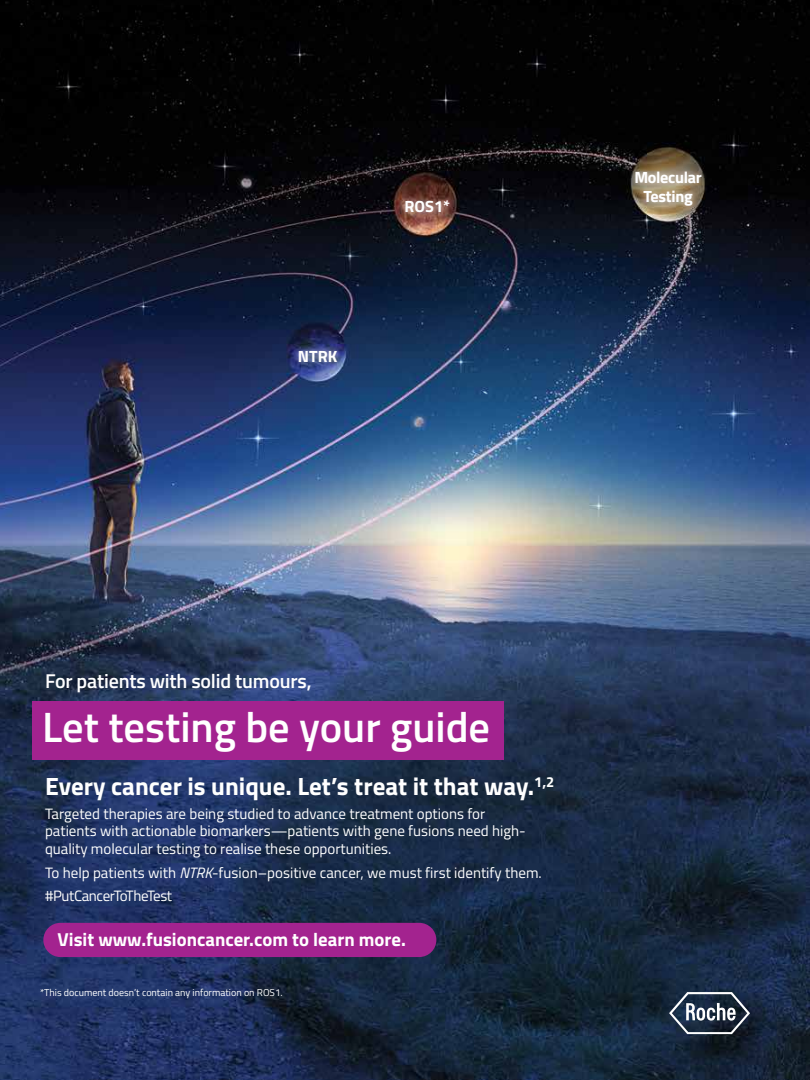
<style>
.page{position:relative;width:810px;height:1080px;background:#fff}
.page>*{position:absolute;margin:0;border:0;box-sizing:border-box;transform-origin:0 0}
.t1{font:600 42.5px "Titillium";color:#fff}
.t2{font:700 25px "Titillium";color:#fff}
.t3{font:600 20px "Titillium";letter-spacing:-.01em;color:#fff}
.t4{font:700 18.75px "Titillium";color:#fff}
.t5{font:700 16.25px/18.8px "Titillium";letter-spacing:-.02em;color:#fff;text-align:center}
.t6{font:15px/17.5px "Titillium";color:#fff}
.t7{font:10px "Titillium Web";color:#fff}
.s1{font-style:italic}
</style>
<div class="page">
<img style="left:0;top:0;width:810px;height:1080px">
<div style="left:43px;top:923px;width:393px;height:34px;background:#a3238f;border-radius:17px"></div>
<div style="left:32px;top:701px;width:472px;height:58px;background:#a3238f"></div>
<svg style="left:669px;top:992px;width:81px;height:42px;background:#4b5768"></svg>
<div style="left:628px;top:164px;width:81px;height:49px;background:#fff;opacity:.75"></div>
<div style="left:292px;top:344px;width:52px;height:25px;background:#fff;opacity:.75"></div>
<div style="left:398px;top:194px;width:58px;height:26px;background:#fff;opacity:.75"></div>
<p class="t5" style="left:298px;top:346px;width:41px">NTRK</p>
<p class="t5" style="left:405px;top:197px;width:47px">ROS1*</p>
<p class="t5" style="left:634px;top:167px;width:69px">Molecular<br>Testing</p>
<h3 class="t3" style="left:45px;top:666px;width:268px">For patients with solid tumours,</h3>
<h1 class="t1" style="left:42px;top:695px;width:450px">Let testing be your guide</h1>
<h2 class="t2" style="left:45px;top:767px;width:511px">Every cancer is unique. Let’s treat it that way.<sup>1,2</sup></h2>
<p class="t6" style="left:45px;top:804px;width:482px">Targeted therapies are being studied to advance treatment options for patients with actionable biomarkers—patients with gene fusions need high&shy;quality molecular testing to realise these opportunities.</p>
<p class="t6" style="left:45px;top:860px;width:498px;line-height:23.8px">To help patients with <span class="s1">NTRK</span>-fusion–positive cancer, we must first identify them. #PutCancerToTheTest</p>
<p class="t4" style="left:58px;top:925px;width:350px">Visit www.fusioncancer.com to learn more.</p>
<p class="t7" style="left:40px;top:985px;width:244px">*This document doesn’t contain any information on ROS1.</p>
</div>
